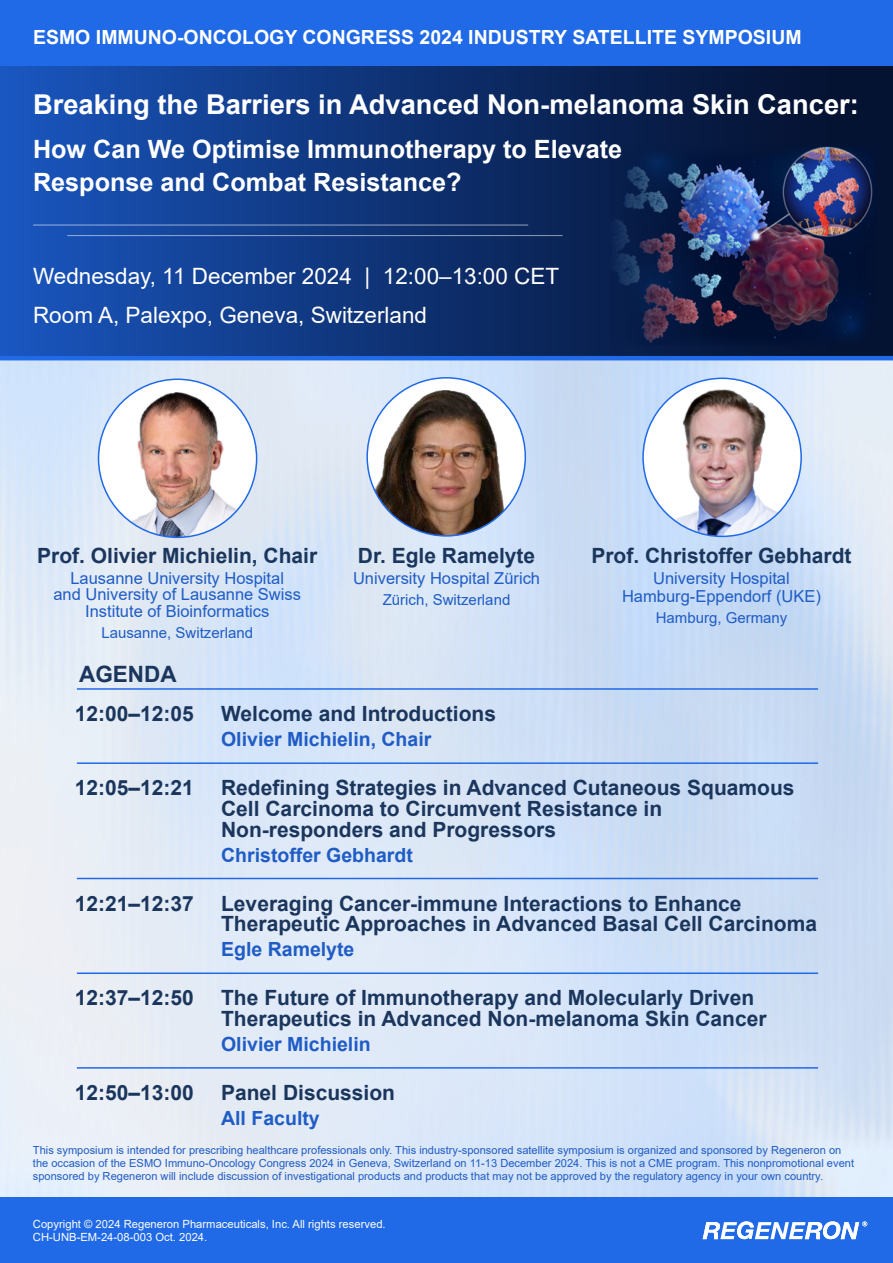
<style>
.page{position:relative;width:893px;height:1263px;background:#fff}
.page>*{position:absolute;margin:0;border:0;box-sizing:border-box;transform-origin:0 0}
.t1{font:700 27.3px "Arial";color:#fff}
.t2{font:700 25.2px/33px "Arial";color:#fff}
.t3{font:22.5px/39px "Arial";color:#fff}
.t4{font:700 22.5px "Arial";color:#1b365d}
.t5{font:700 21px/20.7px "Arial";color:#1b365d}
.t6{font:700 19.5px "Arial";color:#1f5cc5}
.t7{font:700 19.5px "Arial";color:#fff}
.t8{font:16.5px/16.5px "Arial";color:#1f5cc5;text-align:center}
.t9{font:15px "Arial";color:#1f5cc5}
.t10{font:11.25px/13.5px "Arial";color:#fff}
.t11{font:11.1px/12.8px "Arial";color:#1f5cc5}
</style>
<div class="page">
<img style="left:0;top:360px;width:893px;height:838px">
<div style="left:0;top:1198px;width:893px;height:65px;background:#2069e7"></div>
<svg style="left:703px;top:1221px;width:164px;height:18px"></svg>
<div style="left:0;top:54px;width:893px;height:304px;background:linear-gradient(to right,#1954ba,#030b23)"></div>
<img style="left:608px;top:145px;width:268px;height:201px">
<div style="left:0;top:0;width:893px;height:65px;background:#2069e7"></div>
<hr style="left:0;top:356px;width:893px;height:4px;background:#2069e7">
<img style="left:367px;top:378px;width:158px;height:158px;border-radius:79px">
<img style="left:643px;top:387px;width:158px;height:149px">
<div style="left:99px;top:379px;width:158px;height:158px;background:#fff;border-radius:50%"></div>
<img style="left:121px;top:392px;width:115px;height:145px">
<hr style="left:77px;top:688px;width:741px;height:2px;background:#2069e7">
<hr style="left:77px;top:762px;width:741px;height:2px;background:#2069e7">
<hr style="left:77px;top:878px;width:741px;height:1px;background:#2069e7">
<hr style="left:77px;top:972px;width:741px;height:2px;background:#2069e7">
<hr style="left:77px;top:1067px;width:741px;height:1px;background:#2069e7">
<hr style="left:33px;top:224px;width:495px;height:2px;background:#fff">
<hr style="left:67px;top:235px;width:495px;height:1px;background:#fff">
<p class="t7" style="left:33px;top:23px;width:770px">ESMO IMMUNO-ONCOLOGY CONGRESS 2024 INDUSTRY SATELLITE SYMPOSIUM</p>
<h1 class="t1" style="left:33px;top:85px;width:827px">Breaking the Barriers in Advanced Non-melanoma Skin Cancer:</h1>
<p class="t2" style="left:33px;top:132px;width:591px">How Can We Optimise Immunotherapy to Elevate<br>Response and Combat Resistance?</p>
<p class="t3" style="left:33px;top:257px;width:528px">Wednesday, 11 December 2024 | 12:00–13:00 CET<br>Room A, Palexpo, Geneva, Switzerland</p>
<p class="t5" style="left:37px;top:545px;width:282px">Prof. Olivier Michielin, Chair</p>
<p class="t8" style="left:53px;top:570px;width:249px">Lausanne University Hospital<br>and University of Lausanne Swiss<br>Institute of Bioinformatics</p>
<p class="t9" style="left:101px;top:622px;width:153px">Lausanne, Switzerland</p>
<p class="t4" style="left:79px;top:659px;width:99px">AGENDA</p>
<p class="t5" style="left:358px;top:545px;width:179px">Dr. Egle Ramelyte</p>
<p class="t8" style="left:353px;top:570px;width:189px">University Hospital Zürich</p>
<p class="t9" style="left:383px;top:589px;width:129px">Zürich , Switzerland</p>
<p class="t5" style="left:75px;top:704px;width:121px">12:00–12:05</p>
<p class="t5" style="left:221px;top:704px;width:276px">Welcome and Introductions</p>
<p class="t6" style="left:221px;top:725px;width:212px">Olivier Michielin, Chair</p>
<p class="t5" style="left:591px;top:545px;width:262px">Prof. Christoffer Gebhardt</p>
<p class="t8" style="left:622px;top:569px;width:200px;line-height:18px">University Hospital<br>Hamburg-Eppendorf (UKE)</p>
<p class="t9" style="left:656px;top:607px;width:133px">Hamburg, Germany</p>
<p class="t5" style="left:75px;top:778px;width:121px">12:05–12:21</p>
<p class="t5" style="left:221px;top:778px;width:575px">Redefining Strategies in Advanced Cutaneous Squamous<br>Cell Carcinoma to Circumvent Resistance in<br>Non-responders and Progressors</p>
<p class="t6" style="left:221px;top:841px;width:193px">Christoffer Gebhardt</p>
<p class="t5" style="left:75px;top:893px;width:121px">12:21–12:37</p>
<p class="t5" style="left:221px;top:893px;width:597px">Leveraging Cancer-immune Interactions to Enhance<br>Therapeutic Approaches in Advanced Basal Cell Carcinoma</p>
<p class="t6" style="left:221px;top:935px;width:135px">Egle Ramelyte</p>
<p class="t5" style="left:75px;top:988px;width:121px">12:37–12:50</p>
<p class="t5" style="left:221px;top:988px;width:547px">The Future of Immunotherapy and Molecularly Driven<br>Therapeutics in Advanced Non-melanoma Skin Cancer</p>
<p class="t6" style="left:221px;top:1030px;width:151px">Olivier Michielin</p>
<p class="t5" style="left:75px;top:1082px;width:121px">12:50–13:00</p>
<p class="t5" style="left:221px;top:1082px;width:175px">Panel Discussion</p>
<p class="t6" style="left:221px;top:1104px;width:100px">All Faculty</p>
<p class="t11" style="left:33px;top:1144px;width:823px">This symposium is intended for prescribing healthcare professionals only. This industry-sponsored satellite symposium is organized and sponsored by Regeneron on the occasion of the ESMO Immuno-Oncology Congress 2024 in Geneva, Switzerland on 11-13 December 2024. This is not a CME program. This nonpromotional event sponsored by Regeneron will include discussion of investigational products and products that may not be approved by the regulatory agency in your own country.</p>
<p class="t10" style="left:33px;top:1217px;width:354px">Copyright © 2024 Regeneron Pharmaceuticals, Inc. All rights reserved.<br>CH-UNB-EM-24-08-003 Oct. 2024.</p>
</div>
